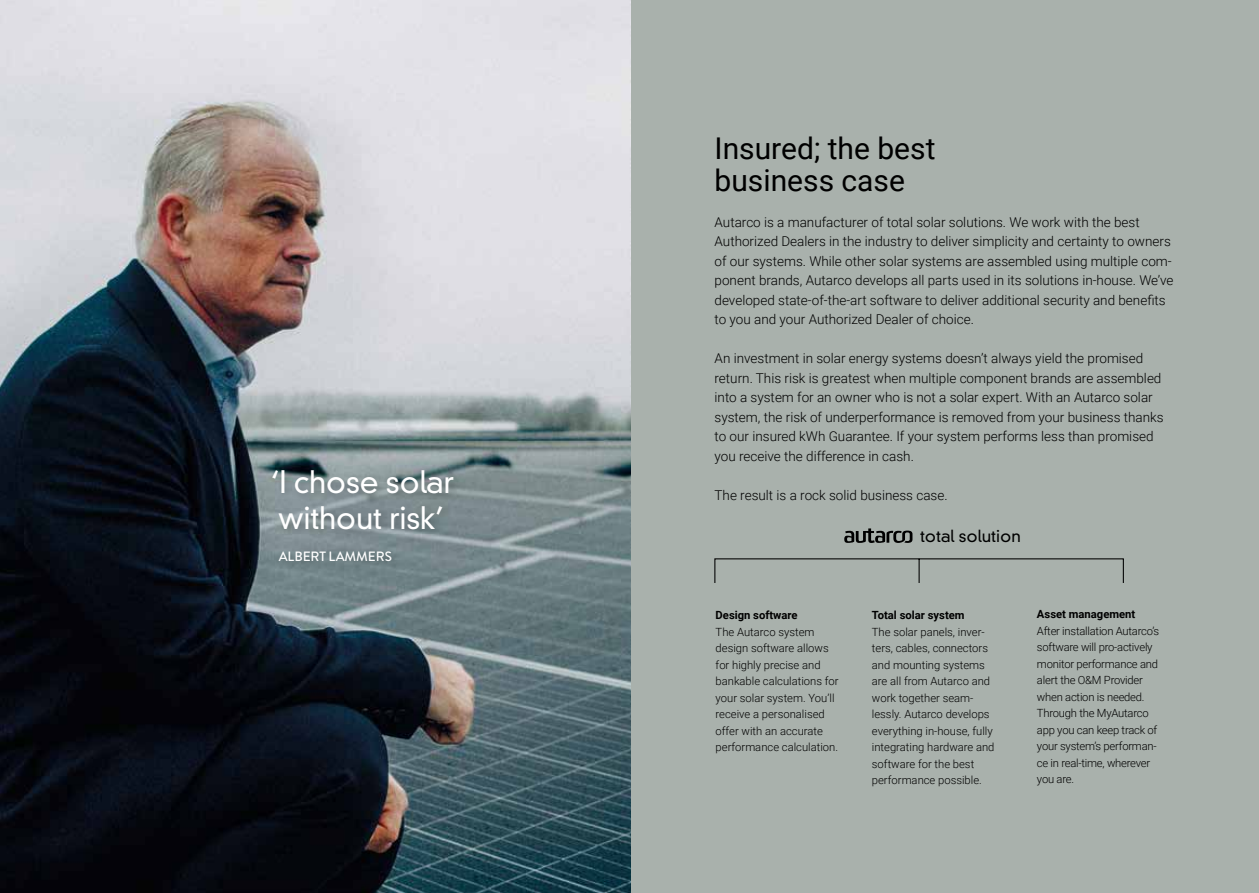
<style>
.page{position:relative;width:1259px;height:893px;background:#fff}
.page>*{position:absolute;margin:0;border:0;box-sizing:border-box;transform-origin:0 0}
.t1{font:30px/32.4px "Roboto";color:#000}
.t2{font:300 30px/36px "DIN Neuzeit Grotesk Std";letter-spacing:-.01em;color:#fff}
.t3{font:300 16.2px "DIN Neuzeit Grotesk Std";color:#000}
.t4{font:300 13.5px/19.5px "Roboto";color:#000}
.t5{font:500 13.5px "Brandon Grotesque";letter-spacing:-.005em;color:#fff}
.t6{font:300 11.25px/16.5px "Roboto";color:#000}
.t7{font:300 11.25px/16.5px "Roboto";letter-spacing:-.02em;color:#000}
.t8{font:700 11.25px "Roboto";color:#000}
</style>
<div class="page">
<div style="left:629px;top:0;width:630px;height:893px;background:#a9b1ac"></div>
<img style="left:0;top:0;width:630px;height:893px">
<div style="left:268px;top:466px;width:196px;height:106px;background:#000;opacity:.3"></div>
<svg style="left:844px;top:528px;width:68px;height:15px"></svg>
<svg style="left:714px;top:558px;width:410px;height:25px"></svg>
<h1 class="t2" style="left:271px;top:464px;width:185px">‘I chose solar without risk’</h1>
<p class="t5" style="left:279px;top:547px;width:115px">ALBERT LAMMERS</p>
<h1 class="t1" style="left:714px;top:131px;width:222px">Insured; the best business case</h1>
<p class="t4" style="left:714px;top:212px;width:460px">Autarco is a manufacturer of total solar solutions. We work with the best Authorized Dealers in the industry to deliver simplicity and certainty to owners of our systems. While other solar systems are assembled using multiple com&shy;ponent brands, Autarco develops all parts used in its solutions in-house. We’ve developed state-of-the-art software to deliver additional security and benefits to you and your Authorized Dealer of choice.</p>
<p class="t4" style="left:714px;top:348px;width:451px">An investment in solar energy systems doesn’t always yield the promised return. This risk is greatest when multiple component brands are assembled into a system for an owner who is not a solar expert. With an Autarco solar system, the risk of underperformance is removed from your business thanks to our insured kWh Guarantee. If your system performs less than promised you receive the difference in cash.</p>
<p class="t4" style="left:714px;top:485px;width:235px">The result is a rock solid business case.</p>
<p class="t8" style="left:715px;top:607px;width:84px">Design software</p>
<p class="t6" style="left:715px;top:623px;width:124px">The Autarco system design software allows for highly precise and bankable calculations for your solar system. You’ll receive a personalised offer with an accurate performance calculation.</p>
<p class="t3" style="left:920px;top:526px;width:102px">total solution</p>
<p class="t8" style="left:872px;top:607px;width:94px">Total solar system</p>
<p class="t6" style="left:872px;top:623px;width:124px">The solar panels, inver&shy;ters, cables, connectors and mounting systems are all from Autarco and work together seam&shy;lessly. Autarco develops everything in-house, fully integrating hardware and software for the best performance possible.</p>
<p class="t8" style="left:1037px;top:606px;width:100px">Asset management</p>
<p class="t7" style="left:1037px;top:622px;width:124px">After installation Autarco’s software will pro-actively monitor performance and alert the O&amp;M Provider when action is needed.<br>Through the MyAutarco app you can keep track of your system’s performan&shy;ce in real-time, wherever you are.</p>
</div>
